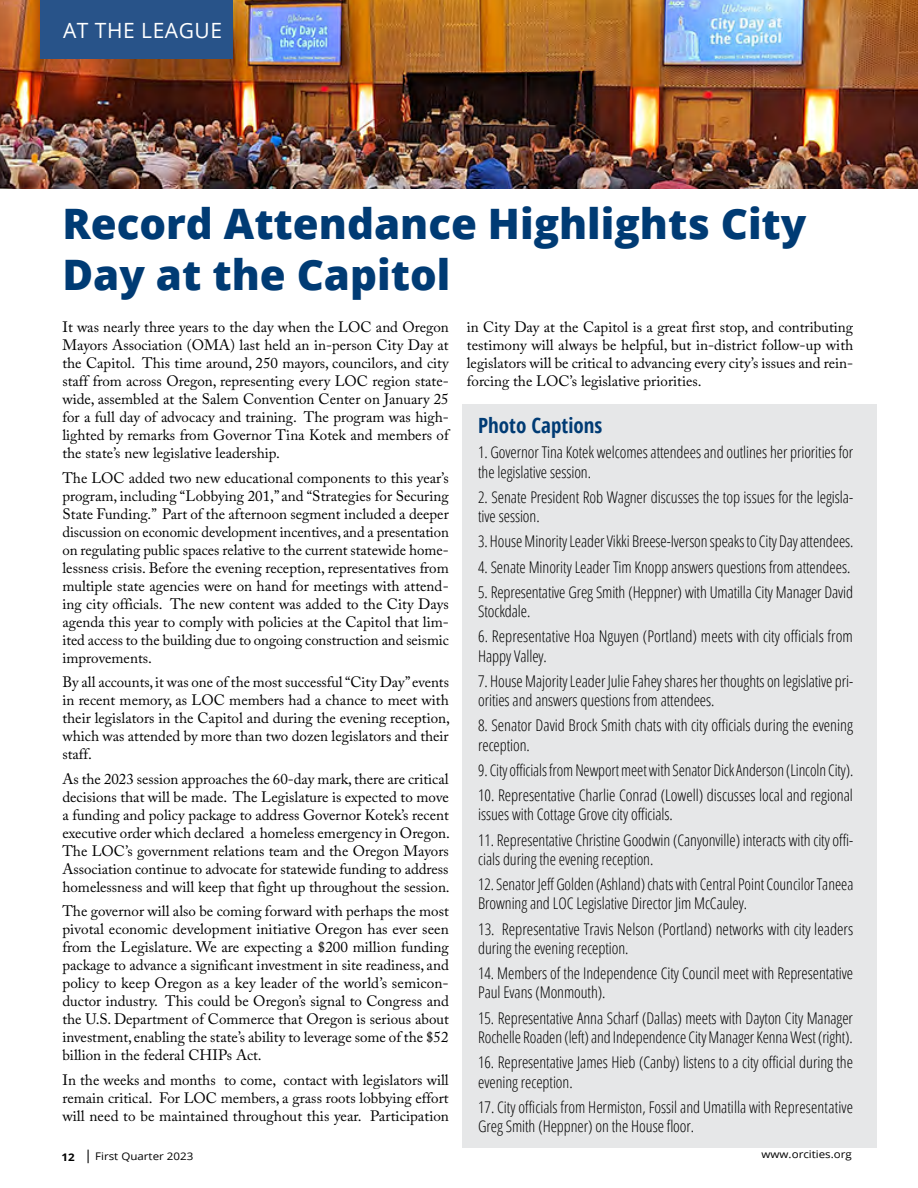
<style>
.page{position:relative;width:918px;height:1188px;background:#fff}
.page>*{position:absolute;margin:0;border:0;box-sizing:border-box;transform-origin:0 0}
.Body_text{font:800 42px/50.4px "Open Sans";color:#003b74}
.t1{font:700 condensed 21px "Open Sans";color:#003b74}
.Body_text-2{font:21px "Open Sans";letter-spacing:.025em;color:#fff}
.Body_text-3{font:300 condensed 16.2px/19.4px "Open Sans";letter-spacing:-.005em;color:#000}
.Body_text-4{font:15px/18px "Adobe Caslon Pro";color:#000;text-align:justify}
.t2{font:10.5px "Open Sans";color:#000;scale:1.1 1}
.s1{font-weight:700}
.s2{font-size:13.5px}
</style>
<div class="page">
<img style="left:0;top:0;width:918px;height:189px">
<div style="left:463px;top:404px;width:414px;height:743px;background:#e6e7e8"></div>
<div style="left:40px;top:0;width:193px;height:58px;background:#285389"></div>
<p class="Body_text-2" style="left:63px;top:16px;width:161px">AT THE LEAGUE</p>
<p class="Body_text" style="left:62px;top:197px;width:746px">Record Attendance Highlights City<br>Day at the Capitol</p>
<p class="Body_text-4" style="left:62px;top:318px;width:388px">It was nearly three years to the day when the LOC and Oregon Mayors Association (OMA) last held an in-person City Day at the Capitol. This time around, 250 mayors, councilors, and city staff from across Oregon, representing every LOC region state&shy;wide, assembled at the Salem Convention Center on January 25 for a full day of advocacy and training. The program was high&shy;lighted by remarks from Governor Tina Kotek and members of the state’s new legislative leadership.</p>
<p class="Body_text-4" style="left:62px;top:469px;width:388px">The LOC added two new educational components to this year’s program, including “Lobbying 201,” and “Strategies for Securing State Funding.” Part of the afternoon segment included a deeper discussion on economic development incentives, and a presentation on regulating public spaces relative to the current statewide home&shy;lessness crisis. Before the evening reception, representatives from multiple state agencies were on hand for meetings with attend&shy;ing city officials. The new content was added to the City Days agenda this year to comply with policies at the Capitol that lim&shy;ited access to the building due to ongoing construction and seismic improvements.</p>
<p class="Body_text-4" style="left:62px;top:673px;width:389px">By all accounts, it was one of the most successful “City Day” events in recent memory, as LOC members had a chance to meet with their legislators in the Capitol and during the evening reception, which was attended by more than two dozen legislators and their staff.</p>
<p class="Body_text-4" style="left:62px;top:770px;width:389px">As the 2023 session approaches the 60-day mark, there are critical decisions that will be made. The Legislature is expected to move a funding and policy package to address Governor Kotek’s recent executive order which declared a homeless emergency in Oregon.<br>The LOC’s government relations team and the Oregon Mayors Association continue to advocate for statewide funding to address homelessness and will keep that fight up throughout the session.</p>
<p class="Body_text-4" style="left:62px;top:902px;width:388px">The governor will also be coming forward with perhaps the most pivotal economic development initiative Oregon has ever seen from the Legislature. We are expecting a $200 million funding package to advance a significant investment in site readiness, and policy to keep Oregon as a key leader of the world’s semicon&shy;ductor industry. This could be Oregon’s signal to Congress and the U.S. Department of Commerce that Oregon is serious about investment, enabling the state’s ability to leverage some of the $52 billion in the federal CHIPs Act.</p>
<p class="Body_text-4" style="left:62px;top:1070px;width:388px">In the weeks and months to come, contact with legislators will remain critical. For LOC members, a grass roots lobbying effort will need to be maintained throughout this year. Participation</p>
<p class="Body_text-4" style="left:467px;top:318px;width:388px">in City Day at the Capitol is a great first stop, and contributing testimony will always be helpful, but in-district follow-up with legislators will be critical to advancing every city’s issues and rein&shy;forcing the LOC’s legislative priorities.</p>
<p class="t1" style="left:478px;top:411px;width:126px">Photo Captions</p>
<p class="Body_text-3" style="left:478px;top:442px;width:377px">1. Governor Tina Kotek welcomes attendees and outlines her priorities for the legislative session.</p>
<p class="Body_text-3" style="left:478px;top:487px;width:377px">2. Senate President Rob Wagner discusses the top issues for the legisla&shy;tive session.</p>
<p class="Body_text-3" style="left:478px;top:531px;width:377px">3. House Minority Leader Vikki Breese-Iverson speaks to City Day attendees.</p>
<p class="Body_text-3" style="left:478px;top:557px;width:374px">4. Senate Minority Leader Tim Knopp answers questions from attendees.</p>
<p class="Body_text-3" style="left:478px;top:582px;width:377px">5. Representative Greg Smith (Heppner) with Umatilla City Manager David<br>Stockdale.</p>
<p class="Body_text-3" style="left:478px;top:626px;width:376px">6. Representative Hoa Nguyen (Portland) meets with city officials from<br>Happy Valley.</p>
<p class="Body_text-3" style="left:478px;top:671px;width:377px">7. House Majority Leader Julie Fahey shares her thoughts on legislative pri&shy;orities and answers questions from attendees.</p>
<p class="Body_text-3" style="left:478px;top:715px;width:376px">8. Senator David Brock Smith chats with city officials during the evening reception.</p>
<p class="Body_text-3" style="left:478px;top:760px;width:377px">9. City officials from Newport meet with Senator Dick Anderson (Lincoln City).</p>
<p class="Body_text-3" style="left:478px;top:785px;width:376px">10. Representative Charlie Conrad (Lowell) discusses local and regional issues with Cottage Grove city officials.</p>
<p class="Body_text-3" style="left:478px;top:829px;width:377px">11. Representative Christine Goodwin (Canyonville) interacts with city offi&shy;cials during the evening reception.</p>
<p class="Body_text-3" style="left:478px;top:874px;width:377px">12. Senator Jeff Golden (Ashland) chats with Central Point Councilor Taneea<br>Browning and LOC Legislative Director Jim McCauley.</p>
<p class="Body_text-3" style="left:478px;top:919px;width:377px">13. Representative Travis Nelson (Portland) networks with city leaders during the evening reception.</p>
<p class="Body_text-3" style="left:478px;top:963px;width:377px">14. Members of the Independence City Council meet with Representative<br>Paul Evans (Monmouth).</p>
<p class="Body_text-3" style="left:478px;top:1008px;width:376px">15. Representative Anna Scharf (Dallas) meets with Dayton City Manager<br>Rochelle Roaden (left) and Independence City Manager Kenna West (right).</p>
<p class="Body_text-3" style="left:478px;top:1052px;width:376px">16. Representative James Hieb (Canby) listens to a city official during the evening reception.</p>
<p class="Body_text-3" style="left:478px;top:1097px;width:377px">17. City officials from Hermiston, Fossil and Umatilla with Representative<br>Greg Smith (Heppner) on the House floor.</p>
<p class="t2" style="left:62px;top:1149px;width:121px"><span class="s1">12</span> <span class="s2">|</span> First Quarter 2023</p>
<p class="t2" style="left:762px;top:1147px;width:84px">www.orcities.org</p>
</div>
